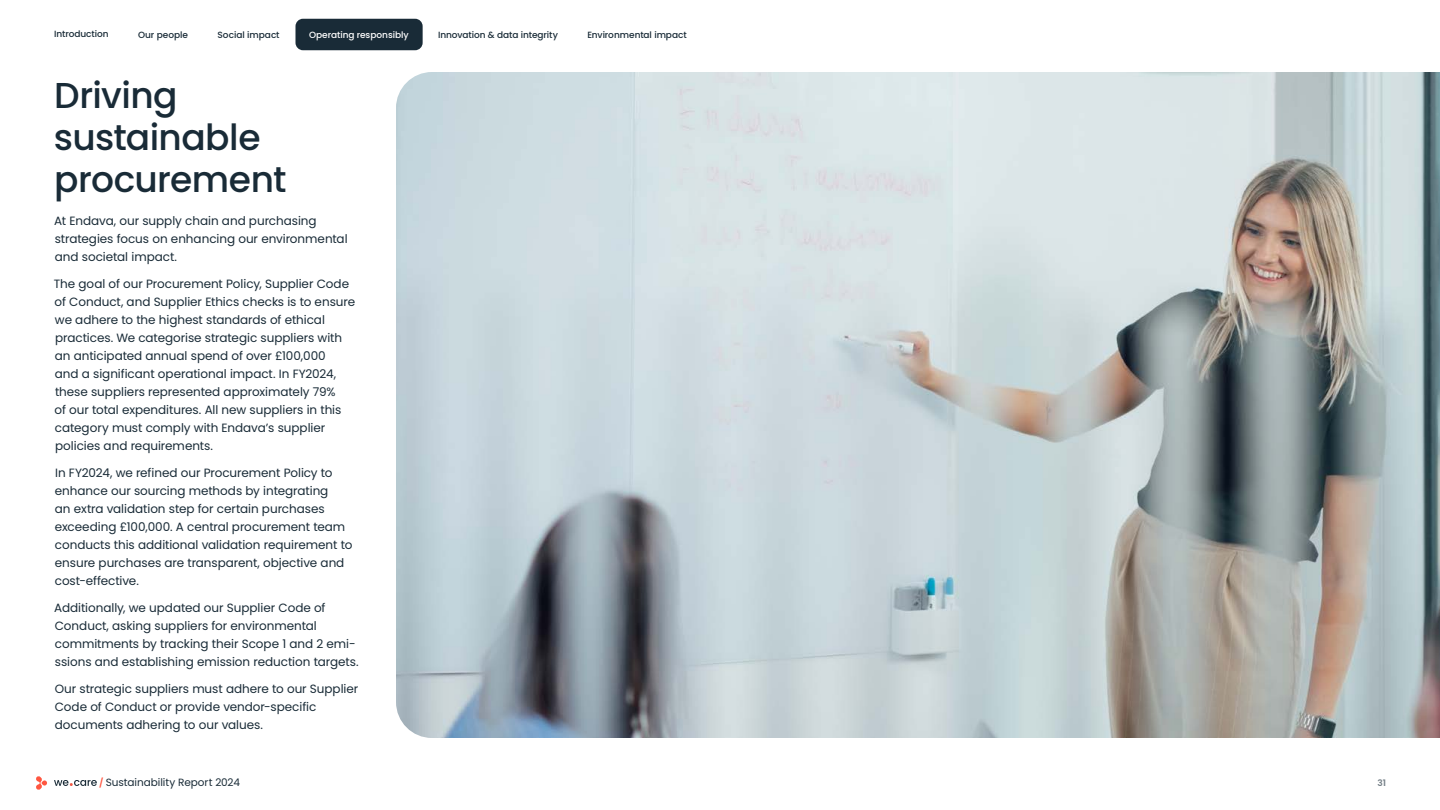
<style>
.page{position:relative;width:1440px;height:810px;background:#fff}
.page>*{position:absolute;margin:0;border:0;box-sizing:border-box;transform-origin:0 0}
.t1{font:500 36px/42px "Dava Sans";letter-spacing:-.015em;color:#192b37}
.t2{font:12px/18px "Dava Sans";letter-spacing:-.005em;color:#192b37}
.t3{font:10.5px "Dava Sans";letter-spacing:-.005em;color:#192b37}
.t4{font:500 9px "Dava Sans";letter-spacing:-.005em;color:#192b37}
.t5{font:500 9px "Dava Sans";letter-spacing:-.005em;color:#fff}
.t6{font:700 9px "Dava Sans";color:#758087}
.s1{font-weight:700;font-size:9px;color:#ff5640}
</style>
<div class="page">
<svg style="left:36px;top:776px;width:11px;height:14px"></svg>
<svg style="left:54px;top:780px;width:43px;height:6px"></svg>
<div style="left:296px;top:19px;width:127px;height:31px;background:#192b37;border-radius:8px"></div>
<img style="left:396px;top:72px;width:1044px;height:666px">
<p class="t4" style="left:54px;top:29px;width:56px">Introduction</p>
<p class="t4" style="left:138px;top:29px;width:52px">Our people</p>
<p class="t4" style="left:218px;top:29px;width:64px">Social impact</p>
<p class="t5" style="left:309px;top:29px;width:101px">Operating responsibly</p>
<p class="t4" style="left:438px;top:29px;width:121px">Innovation &amp; data integrity</p>
<p class="t4" style="left:587px;top:29px;width:101px">Environmental impact</p>
<h1 class="t1" style="left:54px;top:74px;width:234px">Driving sustainable procurement</h1>
<p class="t2" style="left:54px;top:212px;width:295px">At Endava, our supply chain and purchasing strategies focus on enhancing our environmental and societal impact.</p>
<p class="t2" style="left:54px;top:275px;width:303px">The goal of our Procurement Policy, Supplier Code of Conduct, and Supplier Ethics checks is to ensure we adhere to the highest standards of ethical practices. We categorise strategic suppliers with an anticipated annual spend of over £100,000<br>and a significant operational impact. In FY2024, these suppliers represented approximately 79%<br>of our total expenditures. All new suppliers in this category must comply with Endava’s supplier policies and requirements.</p>
<p class="t2" style="left:55px;top:464px;width:299px">In FY2024, we refined our Procurement Policy to enhance our sourcing methods by integrating<br>an extra validation step for certain purchases exceeding £100,000. A central procurement team conducts this additional validation requirement to ensure purchases are transparent, objective and cost-effective.</p>
<p class="t2" style="left:54px;top:599px;width:306px">Additionally, we updated our Supplier Code of Conduct, asking suppliers for environmental commitments by tracking their Scope 1 and 2 emi&shy;ssions and establishing emission reduction targets.</p>
<p class="t2" style="left:55px;top:680px;width:305px">Our strategic suppliers must adhere to our Supplier<br>Code of Conduct or provide vendor-specific documents adhering to our values.</p>
<p class="t3" style="left:99px;top:776px;width:142px"><span class="s1">/</span> Sustainability Report 2024</p>
<p class="t6" style="left:1378px;top:777px;width:10px">31</p>
</div>
